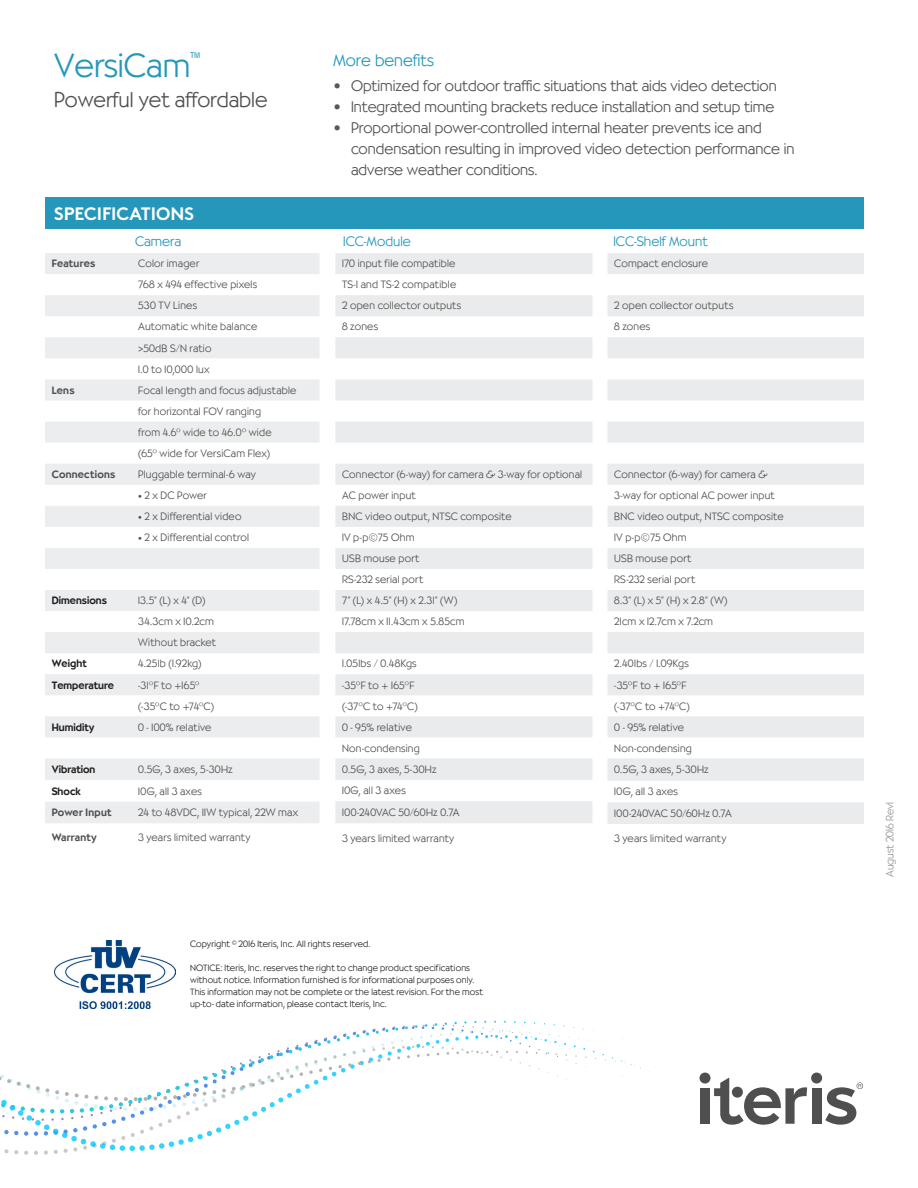
<style>
.page{position:relative;width:918px;height:1188px;background:#fff}
.page>*{position:absolute;margin:0;border:0;box-sizing:border-box;transform-origin:0 0}
.Back-Product_Name{font:33px "Cg Bernhardt Lt";color:#2497bb}
.BACK-Tag_line{font:21px "Cg Bernhardt Lt";color:#4f4f4f}
.t1{font:700 18px "Brown Pro";color:#fff}
.t2{font:16.5px "Cg Bernhardt Lt";color:#2497bb}
.t3{font:15px/21px "Cg Bernhardt Lt";color:#4f4f4f}
.t4{font:13.5px "Cg Bernhardt Lt";color:#2497bb}
.Specifications{font:10.5px "Cg Bernhardt Lt";letter-spacing:.02em;color:#4f4f4f}
.t5{font:10.5px "Cg Bernhardt Md";color:#231f20}
.Specs_B{font:10.5px "Cg Bernhardt Md";letter-spacing:.02em;color:#4f4f4f}
.Date{font:10.5px "Cg Bernhardt Lt";color:#939598}
.t6{font:9px/12px "Cg Bernhardt Lt";letter-spacing:.015em;color:#231f20}
.s1{font-family:"Calibri";font-size:16.5px;color:#57585a}
.s2{font-family:"Calibri"}
.s3{font-size:7.5px}
</style>
<div class="page">
<svg style="left:0;top:1020px;width:659px;height:135px"></svg>
<div style="left:700px;top:1073px;width:11px;height:11px;background:#4f4f4f;border-radius:50%"></div>
<div style="left:701px;top:1088px;width:9px;height:36px;background:#4f4f4f"></div>
<div style="left:811px;top:1073px;width:11px;height:11px;background:#4f4f4f;border-radius:50%"></div>
<div style="left:812px;top:1088px;width:9px;height:36px;background:#4f4f4f"></div>
<svg style="left:825px;top:1082px;width:38px;height:43px"></svg>
<svg style="left:714px;top:1078px;width:93px;height:47px"></svg>
<img style="left:55px;top:940px;width:120px;height:68px">
<div style="left:45px;top:197px;width:819px;height:32px;background:#2497bb"></div>
<svg style="left:45px;top:253px;width:275px;height:570px;fill:#eeeff0"></svg>
<svg style="left:335px;top:253px;width:257px;height:570px;fill:#ebedee"></svg>
<svg style="left:608px;top:253px;width:256px;height:571px;fill:#ecedee"></svg>
<p class="Back-Product_Name" style="left:54px;top:47px;width:148px">VersiCam<sup>™</sup></p>
<p class="BACK-Tag_line" style="left:54px;top:87px;width:215px">Powerful yet affordable</p>
<p class="t1" style="left:54px;top:199px;width:142px">SPECIFICATIONS</p>
<p class="t2" style="left:333px;top:50px;width:102px">More benefits</p>
<p class="t3" style="left:333px;top:76px;width:445px"><span class="s1">•</span> Optimized for outdoor traffic situations that aids video detection</p>
<p class="t3" style="left:333px;top:97px;width:443px"><span class="s1">•</span> Integrated mounting brackets reduce installation and setup time</p>
<p class="t3" style="left:351px;top:118px;width:445px;text-indent:-18px"><span class="s1">•</span> Proportional power-controlled internal heater prevents ice and condensation resulting in improved video detection performance in adverse weather conditions.</p>
<p class="t4" style="left:135px;top:233px;width:48px">Camera</p>
<p class="t4" style="left:343px;top:233px;width:69px">ICC-Module</p>
<p class="Specs_B" style="left:52px;top:258px;width:45px">Features</p>
<p class="Specifications" style="left:138px;top:257px;width:63px">Color imager</p>
<p class="Specifications" style="left:138px;top:279px;width:120px">768 x 494 effective pixels</p>
<p class="Specifications" style="left:138px;top:300px;width:60px">530 TV Lines</p>
<p class="Specifications" style="left:138px;top:321px;width:121px">Automatic white balance</p>
<p class="Specifications" style="left:138px;top:342px;width:75px"><span class="s2">&gt;</span>50dB S/N ratio</p>
<p class="Specifications" style="left:138px;top:363px;width:73px">1.0 to 10,000 lux</p>
<p class="Specs_B" style="left:52px;top:384px;width:24px">Lens</p>
<p class="Specifications" style="left:138px;top:384px;width:160px">Focal length and focus adjustable</p>
<p class="Specifications" style="left:138px;top:405px;width:124px">for horizontal FOV ranging</p>
<p class="Specifications" style="left:138px;top:426px;width:135px">from 4.6° wide to 46.0° wide</p>
<p class="Specifications" style="left:138px;top:447px;width:133px">(65° wide for VersiCam Flex)</p>
<p class="Specs_B" style="left:52px;top:468px;width:65px">Connections</p>
<p class="Specifications" style="left:138px;top:468px;width:119px">Pluggable terminal-6 way</p>
<p class="Specifications" style="left:138px;top:489px;width:70px"><span class="s3">•</span> 2 x DC Power</p>
<p class="Specifications" style="left:138px;top:510px;width:105px"><span class="s3">•</span> 2 x Differential video</p>
<p class="Specifications" style="left:138px;top:531px;width:112px"><span class="s3">•</span> 2 x Differential control</p>
<p class="t5" style="left:52px;top:594px;width:57px">Dimensions</p>
<p class="Specifications" style="left:138px;top:594px;width:69px">13.5” (L) x 4” (D)</p>
<p class="Specifications" style="left:138px;top:616px;width:77px">34.3cm x 10.2cm</p>
<p class="Specifications" style="left:138px;top:637px;width:79px">Without bracket</p>
<p class="t5" style="left:52px;top:658px;width:36px">Weight</p>
<p class="Specifications" style="left:138px;top:658px;width:65px">4.25lb (1.92kg)</p>
<p class="t5" style="left:52px;top:679px;width:64px">Temperature</p>
<p class="Specifications" style="left:138px;top:679px;width:63px">-31°F to +165°</p>
<p class="Specifications" style="left:138px;top:700px;width:77px">(-35°C to +74°C)</p>
<p class="t5" style="left:52px;top:721px;width:44px">Humidity</p>
<p class="Specifications" style="left:138px;top:721px;width:75px">0 - 100% relative</p>
<p class="t5" style="left:52px;top:763px;width:45px">Vibration</p>
<p class="Specifications" style="left:138px;top:763px;width:96px">0.5G, 3 axes, 5-30Hz</p>
<p class="t5" style="left:52px;top:785px;width:31px">Shock</p>
<p class="Specifications" style="left:138px;top:785px;width:65px">10G, all 3 axes</p>
<p class="Specs_B" style="left:52px;top:806px;width:61px">Power Input</p>
<p class="Specifications" style="left:138px;top:806px;width:162px">24 to 48VDC, 11W typical, 22W max</p>
<p class="Specs_B" style="left:52px;top:832px;width:47px">Warranty</p>
<p class="Specifications" style="left:138px;top:832px;width:114px">3 years limited warranty</p>
<p class="Specifications" style="left:342px;top:257px;width:115px">170 input file compatible</p>
<p class="Specifications" style="left:342px;top:279px;width:116px">TS-1 and TS-2 compatible</p>
<p class="Specifications" style="left:342px;top:300px;width:121px">2 open collector outputs</p>
<p class="Specifications" style="left:342px;top:321px;width:37px">8 zones</p>
<p class="Specifications" style="left:342px;top:468px;width:242px">Connector (6-way) for camera &amp; 3-way for optional</p>
<p class="Specifications" style="left:342px;top:489px;width:75px">AC power input</p>
<p class="Specifications" style="left:342px;top:510px;width:171px">BNC video output, NTSC composite</p>
<p class="Specifications" style="left:342px;top:531px;width:74px">1V p-p@75 Ohm</p>
<p class="Specifications" style="left:342px;top:552px;width:79px">USB mouse port</p>
<p class="Specifications" style="left:342px;top:573px;width:82px">RS-232 serial port</p>
<p class="Specifications" style="left:342px;top:594px;width:117px">7” (L) x 4.5” (H) x 2.31” (W)</p>
<p class="Specifications" style="left:342px;top:616px;width:124px">17.78cm x 11.43cm x 5.85cm</p>
<p class="Specifications" style="left:342px;top:658px;width:76px">1.05lbs / 0.48Kgs</p>
<p class="Specifications" style="left:342px;top:679px;width:74px">-35°F to + 165°F</p>
<p class="Specifications" style="left:342px;top:700px;width:77px">(-37°C to +74°C)</p>
<p class="Specifications" style="left:342px;top:721px;width:71px">0 - 95% relative</p>
<p class="Specifications" style="left:342px;top:742px;width:79px">Non-condensing</p>
<p class="Specifications" style="left:342px;top:763px;width:96px">0.5G, 3 axes, 5-30Hz</p>
<p class="Specifications" style="left:342px;top:785px;width:65px">10G, all 3 axes</p>
<p class="Specifications" style="left:342px;top:806px;width:119px">100-240VAC 50/60Hz 0.7A</p>
<p class="Specifications" style="left:342px;top:832px;width:114px">3 years limited warranty</p>
<p class="t4" style="left:613px;top:233px;width:96px">ICC-Shelf Mount</p>
<p class="Specifications" style="left:614px;top:257px;width:95px">Compact enclosure</p>
<p class="Specifications" style="left:614px;top:300px;width:121px">2 open collector outputs</p>
<p class="Specifications" style="left:614px;top:321px;width:37px">8 zones</p>
<p class="Specifications" style="left:614px;top:468px;width:155px">Connector (6-way) for camera &amp;</p>
<p class="Specifications" style="left:614px;top:489px;width:162px">3-way for optional AC power input</p>
<p class="Specifications" style="left:614px;top:510px;width:171px">BNC video output, NTSC composite</p>
<p class="Specifications" style="left:614px;top:531px;width:74px">1V p-p@75 Ohm</p>
<p class="Specifications" style="left:614px;top:552px;width:79px">USB mouse port</p>
<p class="Specifications" style="left:614px;top:573px;width:82px">RS-232 serial port</p>
<p class="Specifications" style="left:614px;top:594px;width:115px">8.3” (L) x 5” (H) x 2.8” (W)</p>
<p class="Specifications" style="left:614px;top:616px;width:100px">21cm x 12.7cm x 7.2cm</p>
<p class="Specifications" style="left:614px;top:658px;width:76px">2.40lbs / 1.09Kgs</p>
<p class="Specifications" style="left:614px;top:679px;width:74px">-35°F to + 165°F</p>
<p class="Specifications" style="left:614px;top:700px;width:77px">(-37°C to +74°C)</p>
<p class="Specifications" style="left:614px;top:721px;width:71px">0 - 95% relative</p>
<p class="Specifications" style="left:614px;top:742px;width:79px">Non-condensing</p>
<p class="Specifications" style="left:614px;top:764px;width:96px">0.5G, 3 axes, 5-30Hz</p>
<p class="Specifications" style="left:614px;top:785px;width:65px">10G, all 3 axes</p>
<p class="Specifications" style="left:614px;top:807px;width:119px">100-240VAC 50/60Hz 0.7A</p>
<p class="Specifications" style="left:614px;top:832px;width:114px">3 years limited warranty</p>
<p class="t6" style="left:190px;top:938px;width:182px">Copyright © 2016 Iteris, Inc. All rights reserved.</p>
<p class="t6" style="left:190px;top:962px;width:294px">NOTICE: Iteris, Inc. reserves the right to change product specifications without notice. Information furnished is for informational purposes only.<br>This information may not be complete or the latest revision. For the most up-to- date information, please contact Iteris, Inc.</p>
<p class="Date" style="left:884px;top:877px;width:77px;rotate:-90deg">August 2016 Rev1</p>
</div>
